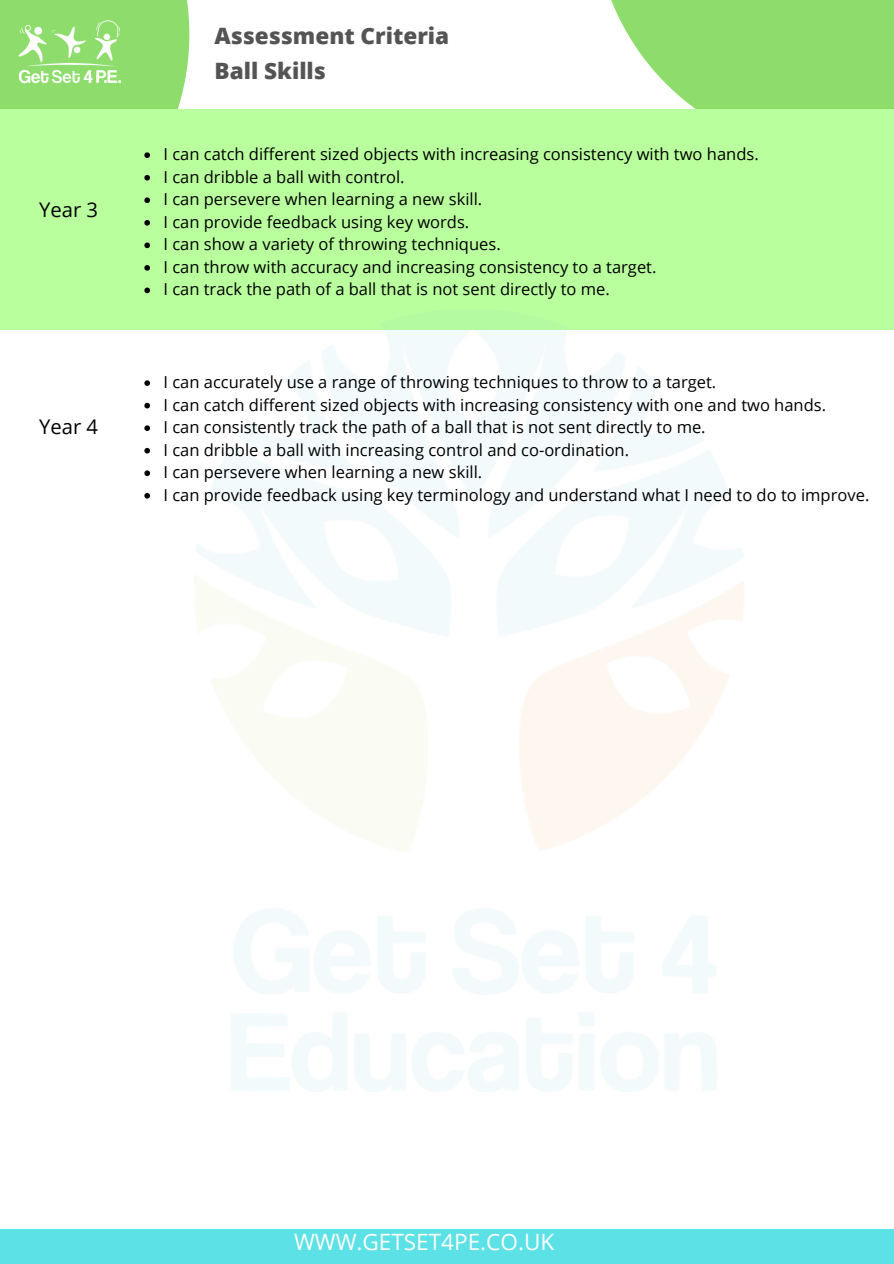
<style>
.page{position:relative;width:894px;height:1264px;background:#fff}
.page>*{position:absolute;margin:0;border:0;box-sizing:border-box;transform-origin:0 0}
.t1{font:800 22.5px "Open Sans";color:#545454}
.t2{font:22.5px "Open Sans";color:#fdfefe}
.t3{font:20.25px "Open Sans";color:#000}
.t4{font:16.5px "Open Sans";color:#000}
</style>
<div class="page">
<div style="left:0;top:1228px;width:893px;height:35px;background:#5ce1e6"></div>
<svg style="left:611px;top:0;width:282px;height:109px;background:#9be17d"></svg>
<div style="left:0;top:0;width:189px;height:109px;background:#8edd6c"></div>
<div style="left:0;top:109px;width:893px;height:221px;background:#baff9d"></div>
<img style="left:9px;top:17px;width:119px;height:72px">
<svg style="left:144px;top:152px;width:6px;height:6px"></svg>
<svg style="left:144px;top:175px;width:6px;height:5px"></svg>
<svg style="left:144px;top:197px;width:6px;height:6px"></svg>
<svg style="left:144px;top:220px;width:6px;height:5px"></svg>
<svg style="left:144px;top:242px;width:6px;height:6px"></svg>
<svg style="left:144px;top:265px;width:6px;height:6px"></svg>
<svg style="left:144px;top:287px;width:6px;height:6px"></svg>
<svg style="left:144px;top:380px;width:6px;height:6px"></svg>
<svg style="left:144px;top:403px;width:6px;height:5px"></svg>
<svg style="left:144px;top:425px;width:6px;height:6px"></svg>
<svg style="left:144px;top:448px;width:6px;height:5px"></svg>
<svg style="left:144px;top:470px;width:6px;height:6px"></svg>
<svg style="left:144px;top:493px;width:6px;height:5px"></svg>
<p class="t3" style="left:39px;top:195px;width:60px">Year 3</p>
<p class="t3" style="left:39px;top:412px;width:60px">Year 4</p>
<p class="t1" style="left:214px;top:20px;width:236px">Assessment Criteria</p>
<p class="t1" style="left:214px;top:54px;width:113px">Ball Skills</p>
<p class="t4" style="left:163px;top:143px;width:596px">I can catch different sized objects with increasing consistency with two hands.</p>
<p class="t4" style="left:163px;top:165px;width:242px">I can dribble a ball with control.</p>
<p class="t4" style="left:163px;top:188px;width:320px">I can persevere when learning a new skill.</p>
<p class="t4" style="left:163px;top:210px;width:307px">I can provide feedback using key words.</p>
<p class="t4" style="left:163px;top:233px;width:339px">I can show a variety of throwing techniques.</p>
<p class="t4" style="left:163px;top:255px;width:494px">I can throw with accuracy and increasing consistency to a target.</p>
<p class="t4" style="left:163px;top:278px;width:448px">I can track the path of a ball that is not sent directly to me.</p>
<p class="t4" style="left:163px;top:370px;width:554px">I can accurately use a range of throwing techniques to throw to a target.</p>
<p class="t4" style="left:163px;top:393px;width:664px">I can catch different sized objects with increasing consistency with one and two hands.</p>
<p class="t4" style="left:163px;top:415px;width:543px">I can consistently track the path of a ball that is not sent directly to me.</p>
<p class="t4" style="left:163px;top:438px;width:467px">I can dribble a ball with increasing control and co-ordination.</p>
<p class="t4" style="left:163px;top:460px;width:320px">I can persevere when learning a new skill.</p>
<p class="t4" style="left:163px;top:483px;width:707px">I can provide feedback using key terminology and understand what I need to do to improve.</p>
<p class="t2" style="left:294px;top:1226px;width:261px">WWW.GETSET4PE.CO.UK</p>
</div>
